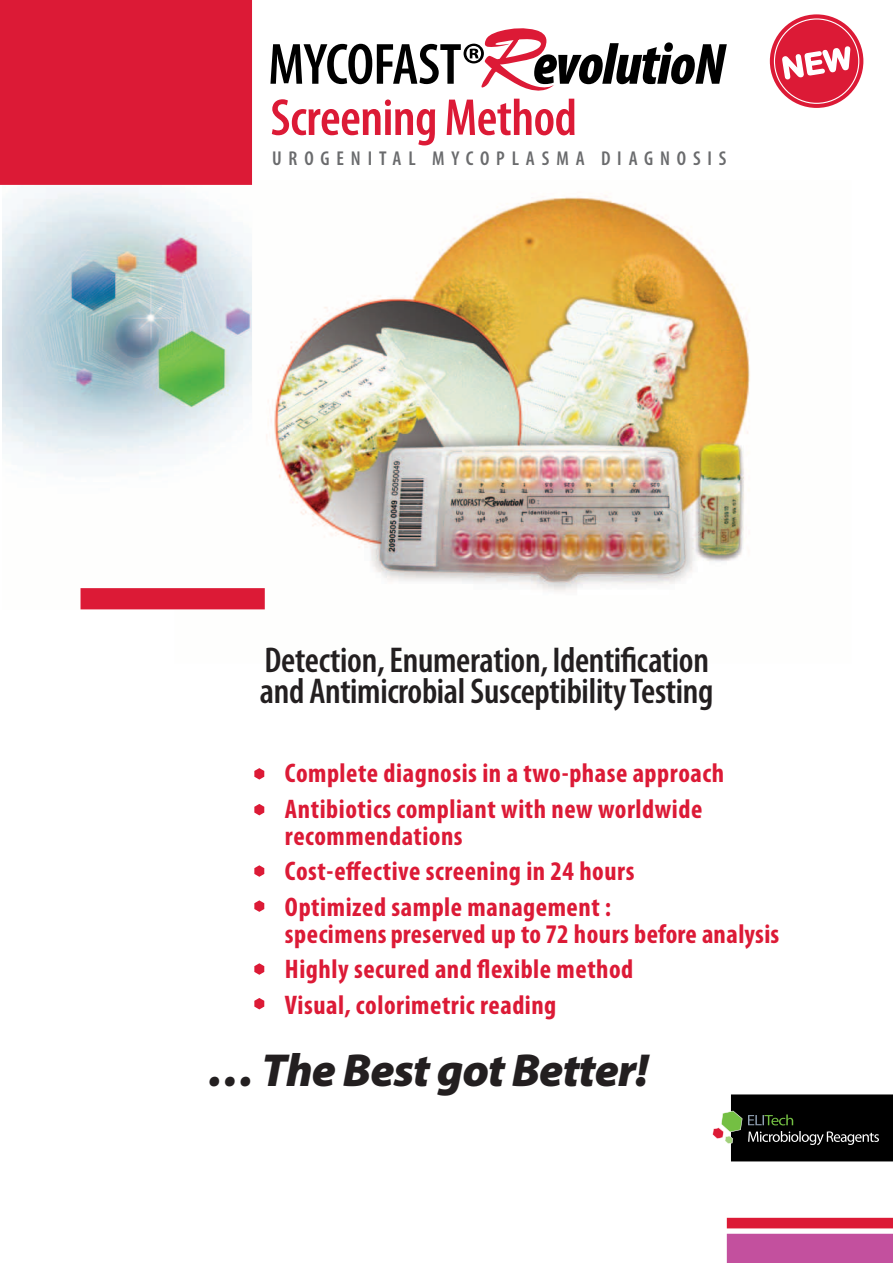
<style>
.page{position:relative;width:893px;height:1263px;background:#fff}
.page>*{position:absolute;margin:0;border:0;box-sizing:border-box;transform-origin:0 0}
.t1{font:600 condensed 52.5px "Myriad Pro";letter-spacing:-.01em;color:#dc1a36}
.t2{font:italic 900 46.5px "Myriad Pro";letter-spacing:-.02em;color:#231f20}
.t3{font:600 condensed 36px/31.5px "Myriad Pro";letter-spacing:-.01em;color:#231f20}
.t4{font:700 condensed 27px/35.5px "Myriad Pro";letter-spacing:.02em;color:#dc1a36}
.t5{font:600 condensed 20.1px "Myriad Pro";letter-spacing:.34em;color:#6a6b6d}
</style>
<div class="page">
<img style="left:252px;top:195px;width:498px;height:415px">
<img style="left:2px;top:186px;width:250px;height:424px">
<div style="left:0;top:0;width:252px;height:185px;background:#dc1a36"></div>
<div style="left:81px;top:588px;width:184px;height:21px;background:#dc1a36"></div>
<div style="left:727px;top:1218px;width:166px;height:10px;background:#dc1a36"></div>
<div style="left:727px;top:1234px;width:166px;height:29px;background:#c3509e"></div>
<div style="left:770px;top:14px;width:93px;height:94px;background:#dc1a36;border-radius:50%"></div>
<svg style="left:773px;top:18px;width:87px;height:89px"></svg>
<svg style="left:270px;top:28px;width:457px;height:63px"></svg>
<svg style="left:254px;top:768px;width:10px;height:11px"></svg>
<svg style="left:254px;top:804px;width:10px;height:11px"></svg>
<svg style="left:254px;top:865px;width:10px;height:12px"></svg>
<svg style="left:254px;top:900px;width:10px;height:12px"></svg>
<svg style="left:254px;top:963px;width:10px;height:12px"></svg>
<svg style="left:254px;top:998px;width:10px;height:11px"></svg>
<div style="left:731px;top:1094px;width:162px;height:67px;background:#000"></div>
<svg style="left:748px;top:1114px;width:45px;height:11px"></svg>
<svg style="left:748px;top:1131px;width:131px;height:14px"></svg>
<svg style="left:712px;top:1111px;width:30px;height:33px"></svg>
<h1 class="t1" style="left:270px;top:89px;width:308px">Screening Method</h1>
<p class="t5" style="left:272px;top:147px;width:456px">UROGENITAL MYCOPLASMA DIAGNOSIS</p>
<h3 class="t3" style="left:260px;top:645px;width:455px">Detection, Enumeration, Identification and Antimicrobial SusceptibilityTesting</h3>
<p class="t4" style="left:285px;top:756px;width:441px">Complete diagnosis in a two-phase approach<br>Antibiotics compliant with new worldwide</p>
<p class="t4" style="left:285px;top:818px;width:351px">recommendations<br>Cost-effective screening in 24 hours<br>Optimized sample management :</p>
<p class="t4" style="left:285px;top:916px;width:496px">specimens preserved up to 72 hours before analysis<br>Highly secured and flexible method<br>Visual, colorimetric reading</p>
<h2 class="t2" style="left:208px;top:1044px;width:442px">… The Best got Better!</h2>
</div>
